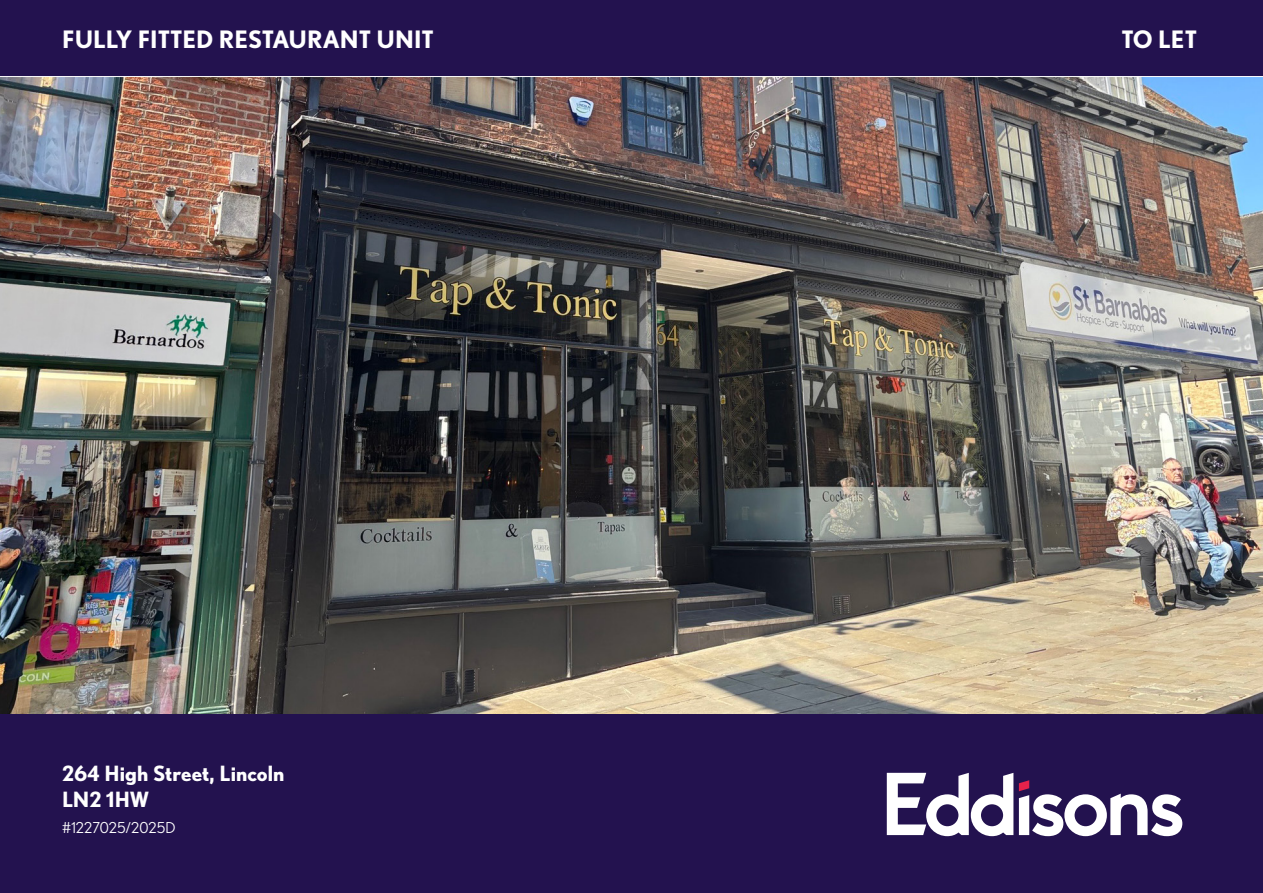
<style>
.page{position:relative;width:1263px;height:893px;background:#fff}
.page>*{position:absolute;margin:0;border:0;box-sizing:border-box;transform-origin:0 0}
.t1{font:700 24px "Nobel";color:#fff}
.t2{font:700 21px/25.2px "Nobel";color:#fff}
.t3{font:15px "Nobel";letter-spacing:.005em;color:#fff}
</style>
<div class="page">
<img style="left:0;top:77px;width:1263px;height:637px">
<div style="left:0;top:714px;width:1263px;height:179px;background:#23124f"></div>
<svg style="left:887px;top:773px;width:126px;height:63px"></svg>
<svg style="left:1019px;top:780px;width:163px;height:56px"></svg>
<div style="left:0;top:0;width:1263px;height:76px;background:#23124f"></div>
<p class="t1" style="left:62px;top:25px;width:373px">FULLY FITTED RESTAURANT UNIT</p>
<p class="t1" style="left:1121px;top:25px;width:77px">TO LET</p>
<p class="t2" style="left:62px;top:761px;width:224px">264 High Street, Lincoln<br>LN2 1HW</p>
<p class="t3" style="left:62px;top:819px;width:115px">#1227025/2025D</p>
</div>
